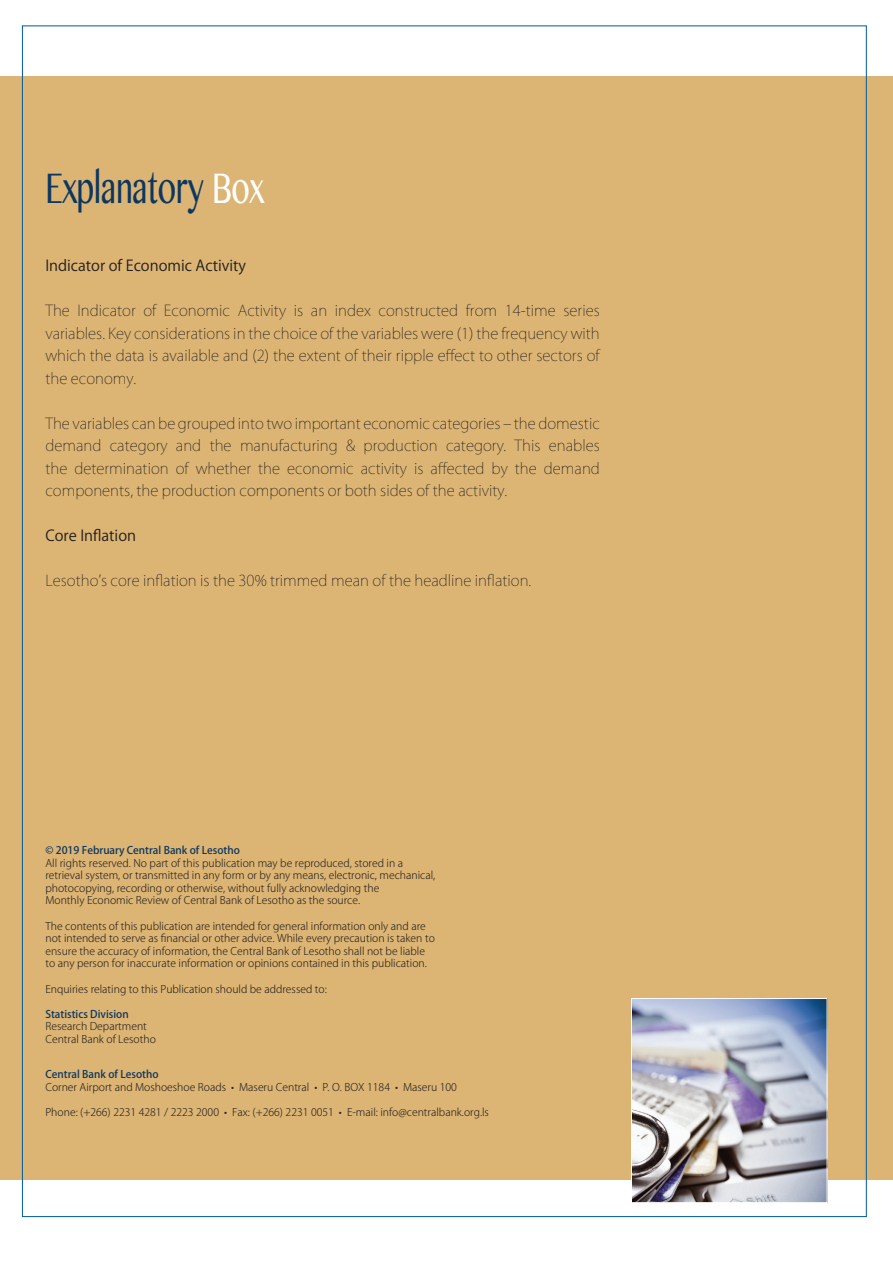
<style>
.page{position:relative;width:893px;height:1263px;background:#fff}
.page>*{position:absolute;margin:0;border:0;box-sizing:border-box;transform-origin:0 0}
.t1{font:38.25px "Bangla MN";color:#0c3761;scale:.67 1}
.t2{font:200 15px/22.5px "Koz Go Pr 6 N";color:#231f20;text-align:justify}
.t3{font:15px "Koz Go Pr 6 N";color:#231f20}
.t4{font:300 10.5px "Koz Go Pro";color:#231f20}
.t5{font:500 10.5px "Koz Go Pro";color:#0c3761}
.s1{color:#fff}
</style>
<div class="page">
<div style="left:0;top:77px;width:893px;height:1103px;background:#dcb473"></div>
<img style="left:633px;top:1000px;width:192px;height:201px">
<div style="left:631px;top:998px;width:196px;height:205px;border:1px solid #fff"></div>
<p class="t1" style="left:45px;top:160px;width:328px">Explanatory <span class="s1">Box</span></p>
<p class="t3" style="left:45px;top:257px;width:202px">Indicator of Economic Activity</p>
<p class="t2" style="left:45px;top:300px;width:556px">The Indicator of Economic Activity is an index constructed from 14-time series variables. Key considerations in the choice of the variables were (1) the frequency with which the data is available and (2) the extent of their ripple effect to other sectors of the economy.</p>
<p class="t2" style="left:45px;top:412px;width:556px">The variables can be grouped into two important economic categories – the domestic demand category and the manufacturing &amp; production category. This enables the determination of whether the economic activity is affected by the demand components, the production components or both sides of the activity.</p>
<p class="t3" style="left:45px;top:527px;width:92px">Core Inflation</p>
<p class="t2" style="left:45px;top:570px;width:487px">Lesotho’s core inflation is the 30% trimmed mean of the headline inflation.</p>
<p class="t5" style="left:45px;top:843px;width:196px">© 2019 February Central Bank of Lesotho</p>
<p class="t4" style="left:45px;top:856px;width:359px">All rights reserved. No part of this publication may be reproduced, stored in a</p>
<p class="t4" style="left:45px;top:868px;width:391px">retrieval system, or transmitted in any form or by any means, electronic, mechanical,</p>
<p class="t4" style="left:45px;top:881px;width:335px">photocopying, recording or otherwise, without fully acknowledging the</p>
<p class="t4" style="left:45px;top:894px;width:316px">Monthly Economic Review of Central Bank of Lesotho as the source.</p>
<p class="t4" style="left:45px;top:919px;width:382px">The contents of this publication are intended for general information only and are</p>
<p class="t4" style="left:45px;top:931px;width:391px">not intended to serve as financial or other advice. While every precaution is taken to</p>
<p class="t4" style="left:45px;top:944px;width:381px">ensure the accuracy of information, the Central Bank of Lesotho shall not be liable</p>
<p class="t4" style="left:45px;top:957px;width:383px">to any person for inaccurate information or opinions contained in this publication.</p>
<p class="t4" style="left:45px;top:982px;width:283px">Enquiries relating to this Publication should be addressed to:</p>
<p class="t5" style="left:45px;top:1007px;width:85px">Statistics Division</p>
<p class="t4" style="left:45px;top:1020px;width:103px">Research Department</p>
<p class="t4" style="left:45px;top:1032px;width:112px">Central Bank of Lesotho</p>
<p class="t5" style="left:45px;top:1067px;width:115px">Central Bank of Lesotho</p>
<p class="t4" style="left:45px;top:1080px;width:413px">Corner Airport and Moshoeshoe Roads • Maseru Central • P. O. BOX 1184 • Maseru 100</p>
<p class="t4" style="left:45px;top:1105px;width:445px">Phone: (+266) 2231 4281 / 2223 2000 • Fax: (+266) 2231 0051 • E-mail: info@centralbank.org.ls</p>
</div>
